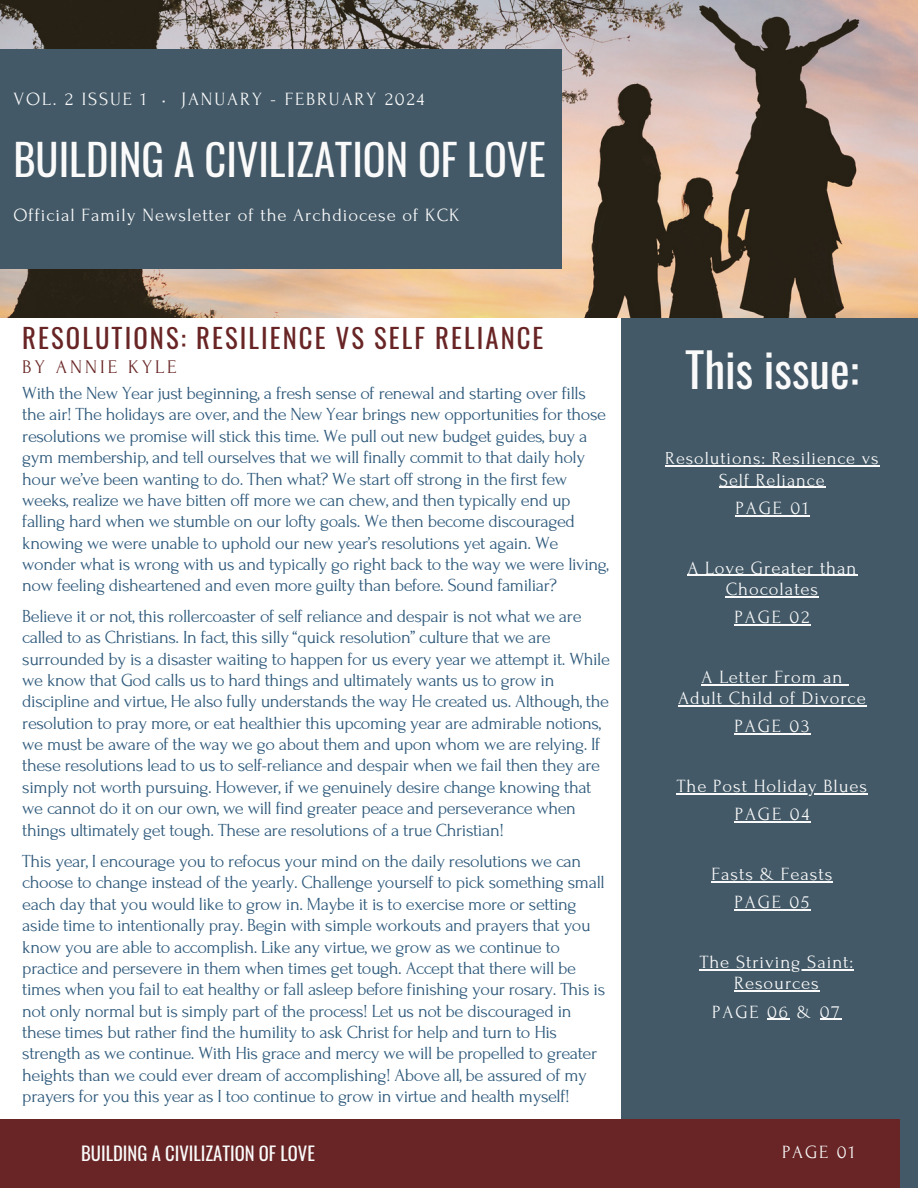
<style>
.page{position:relative;width:918px;height:1188px;background:#fff}
.page>*{position:absolute;margin:0;border:0;box-sizing:border-box;transform-origin:0 0}
.t1{font:46.65px "Oswald";color:#fafafa}
.t2{font:42.45px "Oswald";color:#fafafa}
.t3{font:26.7px "Oswald";letter-spacing:.075em;color:#692525}
.t4{font:19.2px "Forum";letter-spacing:.155em;color:#692525}
.t5{font:18.75px/21.3px "Forum";letter-spacing:.05em;color:#fafafa;text-align:center}
.t6{font:18.6px "Forum";letter-spacing:.05em;color:#fafafa}
.t7{font:18.6px "Forum";letter-spacing:.1em;color:#fafafa}
.t8{font:18.6px "Oswald";color:#fafafa}
.t9{font:18.45px/21.3px "Forum";letter-spacing:-.025em;color:#2e597b}
.t10{font:18.3px/21.3px "Forum";letter-spacing:.05em;color:#fafafa;text-align:center}
</style>
<div class="page">
<div style="left:622px;top:318px;width:296px;height:870px;background:#435967"></div>
<img style="left:0;top:0;width:918px;height:317px">
<div style="left:0;top:49px;width:562px;height:220px;background:#435967"></div>
<div style="left:0;top:1119px;width:900px;height:69px;background:#692525"></div>
<hr style="left:665px;top:465px;width:215px;height:1px;background:#fafafa">
<hr style="left:719px;top:487px;width:107px;height:1px;background:#fafafa">
<hr style="left:736px;top:515px;width:74px;height:1px;background:#fafafa">
<hr style="left:687px;top:575px;width:171px;height:1px;background:#fafafa">
<hr style="left:726px;top:596px;width:93px;height:1px;background:#fafafa">
<hr style="left:735px;top:624px;width:76px;height:1px;background:#fafafa">
<hr style="left:677px;top:793px;width:191px;height:1px;background:#fafafa">
<hr style="left:735px;top:822px;width:76px;height:1px;background:#fafafa">
<hr style="left:712px;top:881px;width:121px;height:1px;background:#fafafa">
<hr style="left:735px;top:909px;width:76px;height:2px;background:#fafafa">
<hr style="left:700px;top:969px;width:154px;height:1px;background:#fafafa">
<hr style="left:734px;top:990px;width:86px;height:2px;background:#fafafa">
<svg style="left:767px;top:1019px;width:23px;height:1px"></svg>
<svg style="left:820px;top:1019px;width:22px;height:1px"></svg>
<hr style="left:702px;top:684px;width:141px;height:1px;background:#fafafa">
<hr style="left:678px;top:705px;width:189px;height:1px;background:#fafafa">
<hr style="left:735px;top:734px;width:76px;height:1px;background:#fafafa">
<p class="t7" style="left:13px;top:89px;width:412px">VOL. 2 ISSUE 1 • JANUARY - FEBRUARY 2024</p>
<p class="t2" style="left:13px;top:126px;width:534px">BUILDING A CIVILIZATION OF LOVE</p>
<p class="t6" style="left:13px;top:205px;width:448px">Official Family Newsletter of the Archdiocese of KCK</p>
<p class="t3" style="left:22px;top:317px;width:523px">RESOLUTIONS: RESILIENCE VS SELF RELIANCE</p>
<p class="t4" style="left:22px;top:357px;width:156px">BY ANNIE KYLE</p>
<p class="t9" style="left:22px;top:383px;width:588px">With the New Year just beginning, a fresh sense of renewal and starting over fills the air! The holidays are over, and the New Year brings new opportunities for those resolutions we promise will stick this time. We pull out new budget guides, buy a gym membership, and tell ourselves that we will finally commit to that daily holy hour we’ve been wanting to do. Then what? We start off strong in the first few weeks, realize we have bitten off more we can chew, and then typically end up falling hard when we stumble on our lofty goals. We then become discouraged knowing we were unable to uphold our new year’s resolutions yet again. We wonder what is wrong with us and typically go right back to the way we were living, now feeling disheartened and even more guilty than before. Sound familiar?</p>
<p class="t9" style="left:22px;top:606px;width:589px">Believe it or not, this rollercoaster of self reliance and despair is not what we are called to as Christians. In fact, this silly “quick resolution” culture that we are surrounded by is a disaster waiting to happen for us every year we attempt it. While we know that God calls us to hard things and ultimately wants us to grow in discipline and virtue, He also fully understands the way He created us. Although, the resolution to pray more, or eat healthier this upcoming year are admirable notions, we must be aware of the way we go about them and upon whom we are relying. If these resolutions lead to us to self-reliance and despair when we fail then they are simply not worth pursuing. However, if we genuinely desire change knowing that we cannot do it on our own, we will find greater peace and perseverance when things ultimately get tough. These are resolutions of a true Christian!</p>
<p class="t9" style="left:22px;top:851px;width:584px">This year, I encourage you to refocus your mind on the daily resolutions we can choose to change instead of the yearly. Challenge yourself to pick something small each day that you would like to grow in. Maybe it is to exercise more or setting aside time to intentionally pray. Begin with simple workouts and prayers that you know you are able to accomplish. Like any virtue, we grow as we continue to practice and persevere in them when times get tough. Accept that there will be times when you fail to eat healthy or fall asleep before finishing your rosary. This is not only normal but is simply part of the process! Let us not be discouraged in these times but rather find the humility to ask Christ for help and turn to His strength as we continue. With His grace and mercy we will be propelled to greater heights than we could ever dream of accomplishing! Above all, be assured of my prayers for you this year as I too continue to grow in virtue and health myself!</p>
<p class="t1" style="left:685px;top:334px;width:175px">This issue:</p>
<p class="t10" style="left:665px;top:448px;width:215px">Resolutions: Resilience vs<br>Self Reliance</p>
<p class="t5" style="left:736px;top:498px;width:74px">PAGE 01</p>
<p class="t5" style="left:687px;top:557px;width:171px">A Love Greater than<br>Chocolates</p>
<p class="t5" style="left:735px;top:607px;width:76px">PAGE 02</p>
<p class="t5" style="left:702px;top:666px;width:142px">A Letter From an</p>
<p class="t5" style="left:678px;top:688px;width:189px">Adult Child of Divorce</p>
<p class="t5" style="left:735px;top:716px;width:76px">PAGE 03</p>
<p class="t5" style="left:677px;top:776px;width:192px">The Post Holiday Blues</p>
<p class="t5" style="left:735px;top:804px;width:76px">PAGE 04</p>
<p class="t5" style="left:712px;top:864px;width:122px">Fasts &amp; Feasts</p>
<p class="t5" style="left:735px;top:892px;width:76px">PAGE 05</p>
<p class="t5" style="left:700px;top:952px;width:155px">The Striving Saint:<br>Resources</p>
<p class="t5" style="left:712px;top:1001px;width:129px">PAGE 06 &amp; 07</p>
<p class="t8" style="left:81px;top:1138px;width:235px">BUILDING A CIVILIZATION OF LOVE</p>
<p class="t6" style="left:782px;top:1142px;width:74px">PAGE 01</p>
</div>
